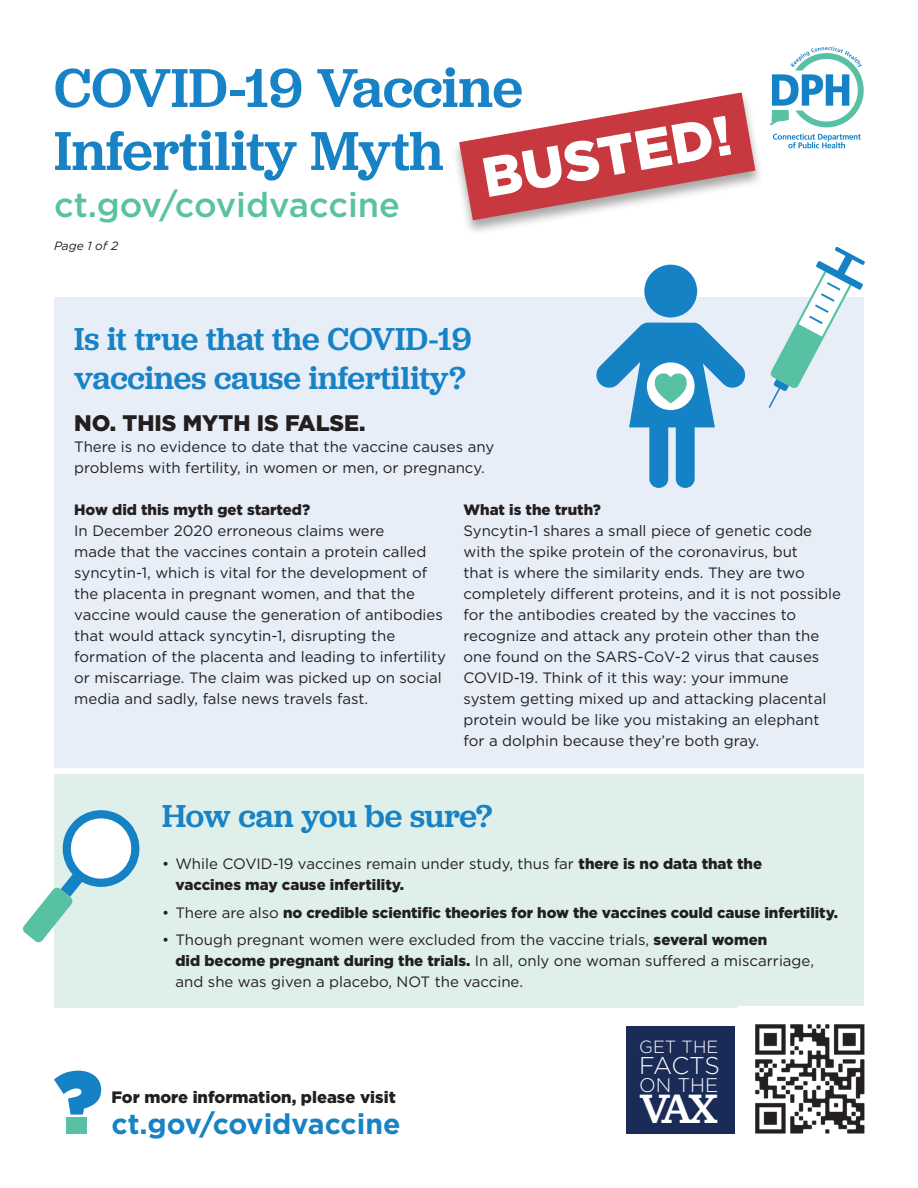
<style>
.page{position:relative;width:918px;height:1188px;background:#fff}
.page>*{position:absolute;margin:0;border:0;box-sizing:border-box;transform-origin:0 0}
.t1{font:500 57px/63px "Jubilat";letter-spacing:-.005em;color:#1782c5}
.t2{font:500 42.6px "Jubilat";color:#fff}
.t3{font:500 34.5px "Gotham";color:#5ac1a3}
.t4{font:500 33px/39.6px "Jubilat";color:#1782c5}
.t5{font:700 28.5px "Gotham";color:#1782c5}
.t6{font:300 24.15px "Gotham";letter-spacing:-.03em;color:#fff}
.t7{font:900 22.5px "Gotham";color:#231f20}
.t8{font:300 19.65px "Gotham";color:#fff}
.t9{font:300 17.7px "Gotham";color:#fff}
.t10{font:900 16.5px "Gotham";color:#231f20}
.t11{font:15px/21px "Gotham";color:#231f20}
.t12{font:900 15px/21px "Gotham";letter-spacing:-.005em;color:#231f20}
.t13{font:italic 12px "Gotham";color:#231f20}
.s1{font-weight:400}
.s2{font-weight:900}
</style>
<div class="page">
<div style="left:54px;top:297px;width:810px;height:471px;background:#e7eef8"></div>
<div style="left:54px;top:774px;width:810px;height:234px;background:#def0e9"></div>
<svg style="left:23px;top:810px;width:117px;height:133px"></svg>
<svg style="left:769px;top:247px;width:96px;height:162px"></svg>
<div style="left:644px;top:265px;width:53px;height:52px;background:#1582c5;border-radius:50%"></div>
<svg style="left:596px;top:323px;width:150px;height:165px"></svg>
<svg style="left:773px;top:133px;width:88px;height:15px"></svg>
<svg style="left:770px;top:46px;width:94px;height:81px"></svg>
<div style="left:627px;top:1026px;width:108px;height:108px;background:#1b2b57"></div>
<img style="left:737px;top:1007px;width:128px;height:127px">
<svg style="left:54px;top:1071px;width:47px;height:44px"></svg>
<div style="left:66px;top:1118px;width:21px;height:16px;background:#59c1a3"></div>
<div style="left:451px;top:92px;width:313px;height:144px;background:#231f20;opacity:.4"></div>
<svg style="left:459px;top:92px;width:296px;height:128px"></svg>
<h1 class="t1" style="left:54px;top:55px;width:470px">COVID-19 Vaccine<br>Infertility Myth</h1>
<h3 class="t3" style="left:54px;top:183px;width:348px">ct.gov/covidvaccine</h3>
<p class="t13" style="left:54px;top:238px;width:66px">Page 1 of 2</p>
<h3 class="t4" style="left:74px;top:318px;width:399px">Is it true that the COVID-19 vaccines cause infertility?</h3>
<h3 class="t7" style="left:74px;top:408px;width:293px">NO. THIS MYTH IS FALSE.</h3>
<p class="t11" style="left:74px;top:436px;width:422px">There is no evidence to date that the vaccine causes any problems with fertility, in women or men, or pregnancy.</p>
<p class="t12" style="left:74px;top:499px;width:237px">How did this myth get started?</p>
<p class="t11" style="left:74px;top:520px;width:373px">In December 2020 erroneous claims were<br>made that the vaccines contain a protein called syncytin-1, which is vital for the development of the placenta in pregnant women, and that the vaccine would cause the generation of antibodies that would attack syncytin-1, disrupting the formation of the placenta and leading to infertility or miscarriage. The claim was picked up on social media and sadly, false news travels fast.</p>
<p class="t12" style="left:463px;top:499px;width:139px">What is the truth?</p>
<p class="t11" style="left:463px;top:520px;width:379px">Syncytin-1 shares a small piece of genetic code with the spike protein of the coronavirus, but<br>that is where the similarity ends. They are two completely different proteins, and it is not possible for the antibodies created by the vaccines to recognize and attack any protein other than the one found on the SARS-CoV-2 virus that causes COVID-19. Think of it this way: your immune system getting mixed up and attacking placental protein would be like you mistaking an elephant for a dolphin because they’re both gray.</p>
<h3 class="t4" style="left:162px;top:795px;width:332px">How can you be sure?</h3>
<p class="t12" style="left:176px;top:853px;width:588px;text-indent:-14px"><span class="s1">• While COVID-19 vaccines remain under study, thus far</span> there is no data that the vaccines may cause infertility.</p>
<p class="t12" style="left:162px;top:902px;width:678px"><span class="s1">• There are also</span> no credible scientific theories for how the vaccines could cause infertility.</p>
<p class="t11" style="left:176px;top:929px;width:640px;text-indent:-14px">• Though pregnant women were excluded from the vaccine trials, <span class="s2">several women<br>did become pregnant during the trials.</span> In all, only one woman suffered a miscarriage, and she was given a placebo, NOT the vaccine.</p>
<p class="t10" style="left:111px;top:1086px;width:286px">For more information, please visit</p>
<h3 class="t5" style="left:111px;top:1105px;width:291px">ct.gov/covidvaccine</h3>
<p class="t9" style="left:639px;top:1035px;width:81px">GET THE</p>
<h3 class="t6" style="left:639px;top:1050px;width:82px">FACTS</h3>
<h3 class="t8" style="left:639px;top:1073px;width:81px">ON THE</h3>
<h2 class="t2" style="left:639px;top:1081px;width:80px">VAX</h2>
</div>
